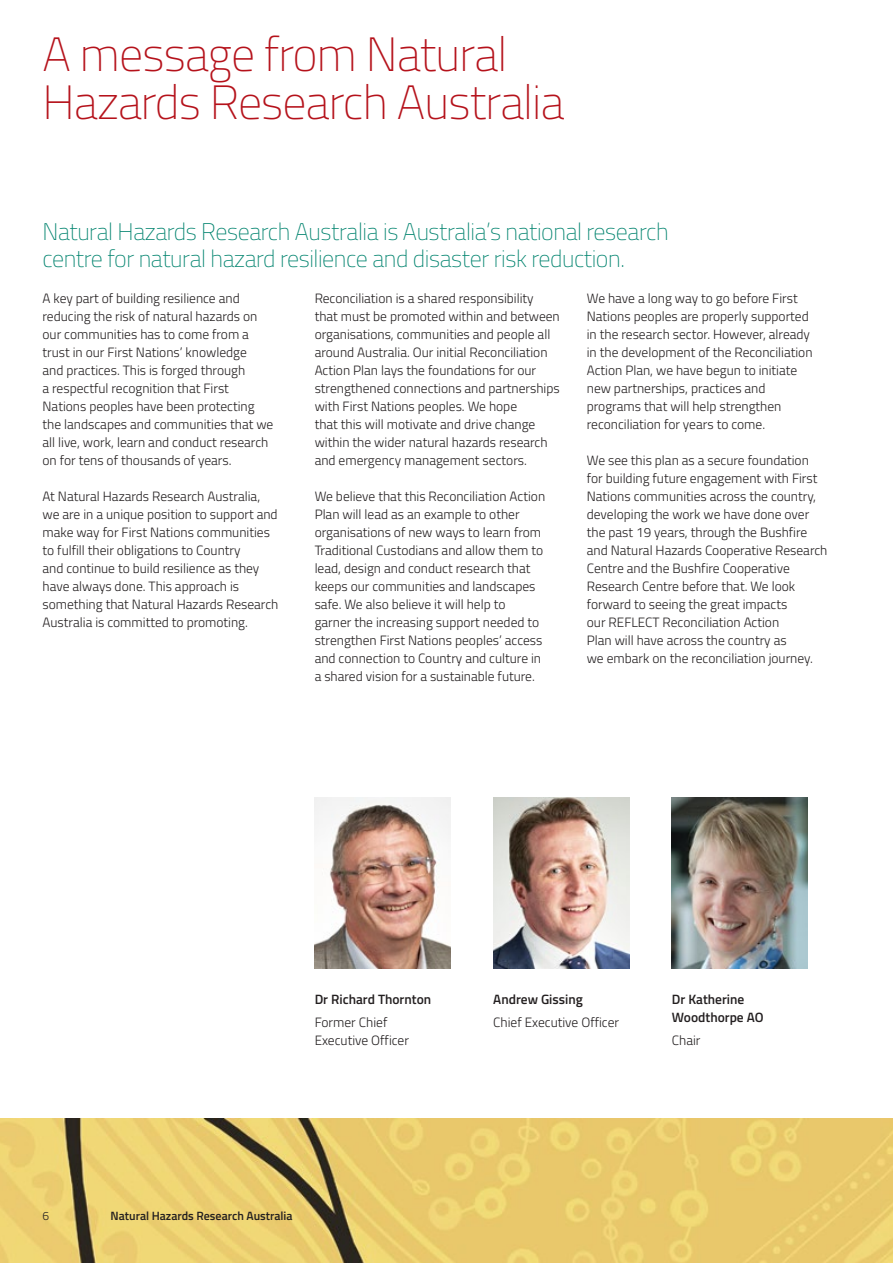
<style>
.page{position:relative;width:893px;height:1263px;background:#fff}
.page>*{position:absolute;margin:0;border:0;box-sizing:border-box;transform-origin:0 0}
.Heading_1{font:200 48px/48px "Titillium Web";letter-spacing:-.015em;color:#b5121b}
.Intro_para{font:200 24px/27px "Titillium Web";letter-spacing:-.015em;color:#00836e}
.t1{font:300 13.5px/18px "Titillium Web";color:#231f20}
.Heading_4{font:600 13.5px/18px "Titillium Web";color:#231f20}
.t2{font:600 12px "Titillium Web";color:#231f20}
.t3{font:300 12px "Titillium Web";color:#231f20}
</style>
<div class="page">
<img style="left:0;top:1118px;width:893px;height:145px">
<img style="left:315px;top:798px;width:136px;height:170px">
<img style="left:493px;top:798px;width:136px;height:170px">
<img style="left:672px;top:798px;width:136px;height:170px">
<p class="Heading_1" style="left:43px;top:28px;width:523px">A message from Natural<br>Hazards Research Australia</p>
<p class="Intro_para" style="left:43px;top:217px;width:628px">Natural Hazards Research Australia is Australia’s national research centre for natural hazard resilience and disaster risk reduction.</p>
<p class="t1" style="left:43px;top:288px;width:232px">A key part of building resilience and reducing the risk of natural hazards on our communities has to come from a trust in our First Nations’ knowledge<br>and practices. This is forged through<br>a respectful recognition that First Nations peoples have been protecting the landscapes and communities that we all live, work, learn and conduct research on for tens of thousands of years.</p>
<p class="t1" style="left:43px;top:486px;width:237px">At Natural Hazards Research Australia, we are in a unique position to support and make way for First Nations communities to fulfill their obligations to Country<br>and continue to build resilience as they have always done. This approach is something that Natural Hazards Research Australia is committed to promoting.</p>
<p class="t1" style="left:587px;top:288px;width:227px">We have a long way to go before First Nations peoples are properly supported in the research sector. However, already in the development of the Reconciliation Action Plan, we have begun to initiate new partnerships, practices and programs that will help strengthen reconciliation for years to come.</p>
<p class="t1" style="left:587px;top:450px;width:242px">We see this plan as a secure foundation for building future engagement with First Nations communities across the country, developing the work we have done over the past 19 years, through the Bushfire and Natural Hazards Cooperative Research Centre and the Bushfire Cooperative Research Centre before that. We look forward to seeing the great impacts<br>our REFLECT Reconciliation Action<br>Plan will have across the country as<br>we embark on the reconciliation journey.</p>
<p class="t1" style="left:315px;top:288px;width:247px">Reconciliation is a shared responsibility that must be promoted within and between organisations, communities and people all around Australia. Our initial Reconciliation Action Plan lays the foundations for our strengthened connections and partnerships with First Nations peoples. We hope<br>that this will motivate and drive change within the wider natural hazards research and emergency management sectors.</p>
<p class="t1" style="left:315px;top:486px;width:232px">We believe that this Reconciliation Action Plan will lead as an example to other organisations of new ways to learn from Traditional Custodians and allow them to lead, design and conduct research that keeps our communities and landscapes safe. We also believe it will help to garner the increasing support needed to strengthen First Nations peoples’ access and connection to Country and culture in a shared vision for a sustainable future.</p>
<p class="Heading_4" style="left:315px;top:989px;width:118px">Dr Richard Thornton</p>
<p class="t1" style="left:315px;top:1012px;width:96px">Former Chief<br>Executive Officer</p>
<p class="Heading_4" style="left:493px;top:989px;width:91px">Andrew Gissing</p>
<p class="t1" style="left:493px;top:1012px;width:127px">Chief Executive Officer</p>
<p class="Heading_4" style="left:672px;top:989px;width:93px">Dr Katherine<br>Woodthorpe AO</p>
<p class="t1" style="left:672px;top:1030px;width:30px">Chair</p>
<p class="t3" style="left:43px;top:1207px;width:8px">6</p>
<p class="t2" style="left:111px;top:1207px;width:184px">Natural Hazards Research Australia</p>
</div>
